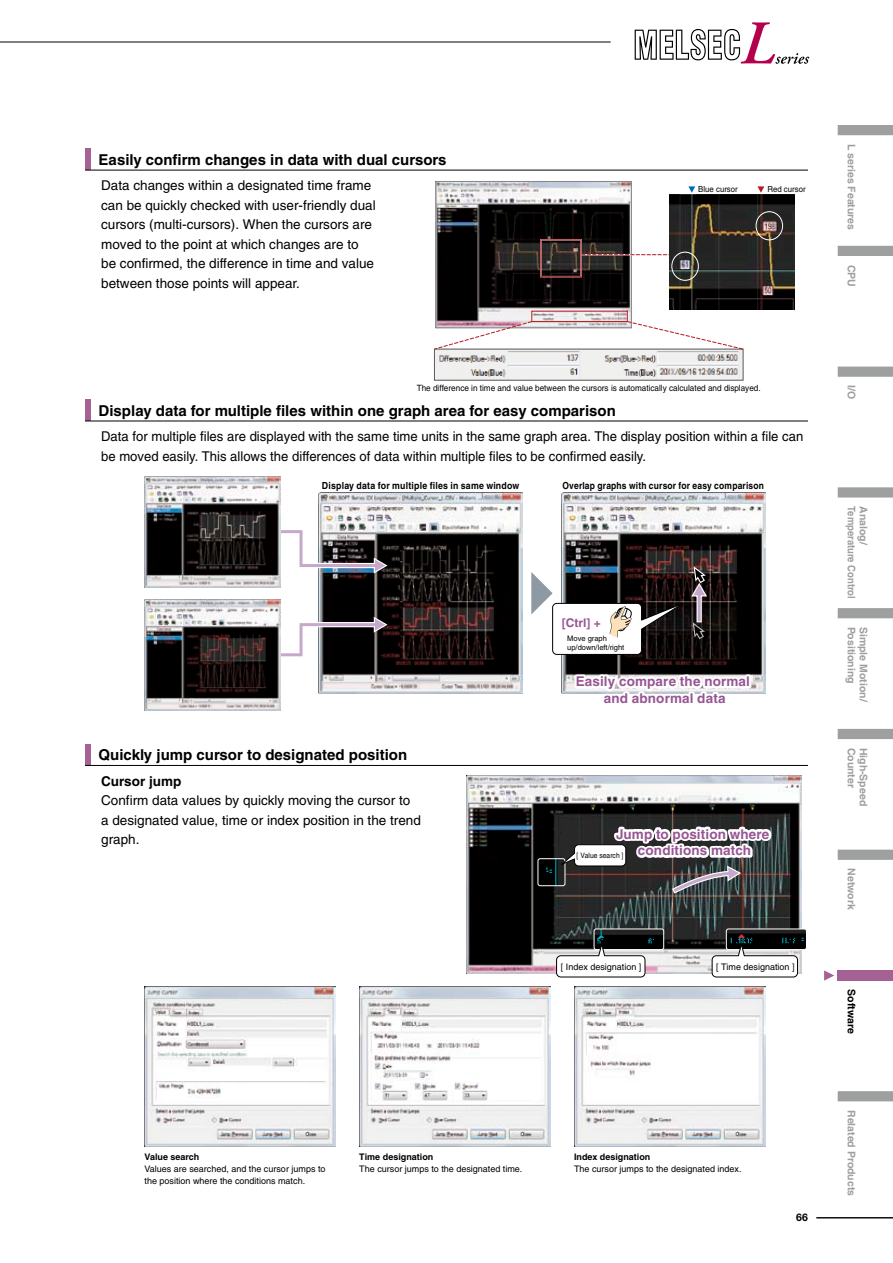
<style>
.page{position:relative;width:893px;height:1263px;background:#fff}
.page>*{position:absolute;margin:0;border:0;box-sizing:border-box;transform-origin:0 0}
.t1{font:700 15px "Helvetica";color:#000}
.t2{font:13.5px/19.5px "Helvetica";color:#000}
.t3{font:700 13.5px/16.8px "Helvetica";letter-spacing:.01em;color:#965593;text-align:center}
.t4{font:700 13.5px "Helvetica";color:#000}
.t5{font:700 12px "Helvetica";color:#965593}
.t6{font:700 10.5px "Helvetica";color:#9e9f9f}
.t7{font:700 10.5px "Helvetica";color:#9e9f9f;scale:.9 1}
.t8{font:700 10.5px "Helvetica";color:#000}
.t9{font:700 10.5px "Helvetica Neue";color:#000}
.t10{font:700 9.75px "Helvetica";letter-spacing:.02em;color:#000;scale:.87 1}
.t11{font:700 9.75px "Helvetica";letter-spacing:.02em;color:#000;scale:.9 1}
.t12{font:9px/12px "Helvetica";color:#000}
.t13{font:700 9px "Helvetica";color:#000}
.t14{font:8.7px "Helvetica";color:#000;scale:.94 1}
.t15{font:8.25px "Helvetica";color:#000;scale:.94 1}
.t16{font:7.5px/9px "Helvetica";color:#000}
.t17{font:7.5px "Helvetica";color:#000;scale:.9 1}
</style>
<div class="page">
<img style="left:436px;top:351px;width:305px;height:28px">
<img style="left:437px;top:183px;width:193px;height:143px">
<div style="left:435px;top:181px;width:197px;height:147px;border:1px solid #888"></div>
<svg style="left:434px;top:321px;width:99px;height:28px"></svg>
<div style="left:434px;top:349px;width:309px;height:32px;border:1px solid #595656"></div>
<div style="left:531px;top:311px;width:97px;height:11px;border:1px solid #b81b21"></div>
<svg style="left:626px;top:321px;width:118px;height:29px"></svg>
<svg style="left:688px;top:186px;width:7px;height:7px"></svg>
<svg style="left:757px;top:186px;width:7px;height:7px"></svg>
<svg style="left:539px;top:238px;width:130px;height:40px"></svg>
<img style="left:669px;top:195px;width:126px;height:114px">
<div style="left:672px;top:252px;width:26px;height:28px;border:1px solid #fff;border-radius:50%"></div>
<div style="left:756px;top:212px;width:27px;height:28px;border:1px solid #fff;border-radius:50%"></div>
<div style="left:85px;top:149px;width:5px;height:21px;background:#a66194"></div>
<hr style="left:90px;top:170px;width:718px;height:1px;background:#000">
<div style="left:85px;top:400px;width:5px;height:21px;background:#a66194"></div>
<hr style="left:90px;top:421px;width:718px;height:1px;background:#000">
<div style="left:85px;top:744px;width:5px;height:21px;background:#a66194"></div>
<hr style="left:90px;top:765px;width:718px;height:1px;background:#000">
<img style="left:318px;top:493px;width:205px;height:201px">
<img style="left:561px;top:493px;width:204px;height:201px">
<svg style="left:280px;top:528px;width:108px;height:47px"></svg>
<svg style="left:280px;top:615px;width:108px;height:43px"></svg>
<img style="left:145px;top:476px;width:135px;height:111px">
<img style="left:145px;top:599px;width:135px;height:111px">
<div style="left:745px;top:674px;width:6px;height:15px;border:4px solid #fff"></div>
<svg style="left:572px;top:669px;width:178px;height:25px"></svg>
<svg style="left:531px;top:564px;width:177px;height:91px"></svg>
<img style="left:145px;top:986px;width:191px;height:161px">
<img style="left:359px;top:986px;width:192px;height:161px">
<img style="left:574px;top:986px;width:191px;height:161px">
<img style="left:466px;top:775px;width:335px;height:199px">
<img style="left:596px;top:930px;width:66px;height:18px">
<div style="left:594px;top:928px;width:70px;height:22px;border:1px solid #fff;border-radius:2px"></div>
<img style="left:728px;top:930px;width:77px;height:18px">
<div style="left:726px;top:928px;width:81px;height:22px;border:1px solid #fff;border-radius:2px"></div>
<img style="left:538px;top:860px;width:20px;height:26px">
<div style="left:538px;top:858px;width:27px;height:28px;border:1px solid #fff;border-radius:2px"></div>
<svg style="left:556px;top:941px;width:90px;height:37px"></svg>
<svg style="left:711px;top:941px;width:87px;height:37px"></svg>
<svg style="left:558px;top:791px;width:217px;height:104px"></svg>
<hr style="left:816px;top:1217px;width:77px;height:1px;background:#000">
<svg style="left:635px;top:22px;width:174px;height:42px"></svg>
<hr style="left:0;top:42px;width:611px;height:1px;background:#000">
<svg style="left:824px;top:970px;width:10px;height:11px"></svg>
<svg style="left:838px;top:125px;width:55px;height:976px"></svg>
<div style="left:838px;top:970px;width:55px;height:11px;background:#a66194"></div>
<p class="t1" style="left:99px;top:150px;width:349px">Easily confirm changes in data with dual cursors</p>
<p class="t2" style="left:101px;top:176px;width:276px">Data changes within a designated time frame can be quickly checked with user-friendly dual cursors (multi-cursors). When the cursors are moved to the point at which changes are to be confirmed, the difference in time and value between those points will appear.</p>
<p class="t15" style="left:698px;top:185px;width:44px">Blue cursor</p>
<p class="t15" style="left:767px;top:185px;width:42px">Red cursor</p>
<p class="t14" style="left:417px;top:382px;width:367px">The difference in time and value between the cursors is automatically calculated and displayed.</p>
<p class="t1" style="left:99px;top:401px;width:519px">Display data for multiple files within one graph area for easy comparison</p>
<p class="t2" style="left:101px;top:427px;width:704px">Data for multiple files are displayed with the same time units in the same graph area. The display position within a file can be moved easily. This allows the differences of data within multiple files to be confirmed easily.</p>
<p class="t11" style="left:322px;top:479px;width:221px">Display data for multiple files in same window</p>
<p class="t10" style="left:562px;top:479px;width:233px">Overlap graphs with cursor for easy comparison</p>
<p class="t5" style="left:562px;top:616px;width:40px">[Ctrl] +</p>
<p class="t16" style="left:567px;top:634px;width:59px">Move graph up/down/left/right</p>
<p class="t1" style="left:99px;top:746px;width:310px">Quickly jump cursor to designated position</p>
<p class="t4" style="left:101px;top:773px;width:82px">Cursor jump</p>
<p class="t2" style="left:101px;top:791px;width:321px">Confirm data values by quickly moving the cursor to a designated value, time or index position in the trend graph.</p>
<p class="t3" style="left:576px;top:673px;width:176px">Easily compare the normal and abnormal data</p>
<p class="t3" style="left:616px;top:825px;width:155px">Jump to position where conditions match</p>
<p class="t17" style="left:577px;top:851px;width:54px">[ Value search ]</p>
<p class="t12" style="left:561px;top:961px;width:82px">[ Index designation ]</p>
<p class="t12" style="left:716px;top:961px;width:80px">[ Time designation ]</p>
<p class="t13" style="left:145px;top:1151px;width:56px">Value search</p>
<p class="t12" style="left:145px;top:1163px;width:182px">Values are searched, and the cursor jumps to the position where the conditions match.</p>
<p class="t13" style="left:359px;top:1151px;width:76px">Time designation</p>
<p class="t12" style="left:359px;top:1163px;width:165px">The cursor jumps to the designated time.</p>
<p class="t13" style="left:574px;top:1151px;width:78px">Index designation</p>
<p class="t12" style="left:574px;top:1163px;width:169px">The cursor jumps to the designated index.</p>
<p class="t9" style="left:796px;top:1211px;width:13px">66</p>
<p class="t6" style="left:858px;top:144px;width:88px;rotate:90deg">L series Features</p>
<p class="t6" style="left:858px;top:264px;width:24px;rotate:90deg">CPU</p>
<p class="t6" style="left:858px;top:385px;width:16px;rotate:90deg">I/O</p>
<p class="t7" style="left:858px;top:506px;width:105px;rotate:90deg">Temperature Control</p>
<p class="t6" style="left:870px;top:506px;width:41px;rotate:90deg">Analog/</p>
<p class="t6" style="left:858px;top:627px;width:58px;rotate:90deg">Positioning</p>
<p class="t6" style="left:870px;top:627px;width:77px;rotate:90deg">Simple Motion/</p>
<p class="t6" style="left:858px;top:748px;width:42px;rotate:90deg">Counter</p>
<p class="t6" style="left:870px;top:748px;width:60px;rotate:90deg">High-Speed</p>
<p class="t6" style="left:858px;top:868px;width:43px;rotate:90deg">Network</p>
<p class="t8" style="left:858px;top:989px;width:46px;rotate:90deg">Software</p>
<p class="t6" style="left:858px;top:1110px;width:88px;rotate:90deg">Related Products</p>
</div>
